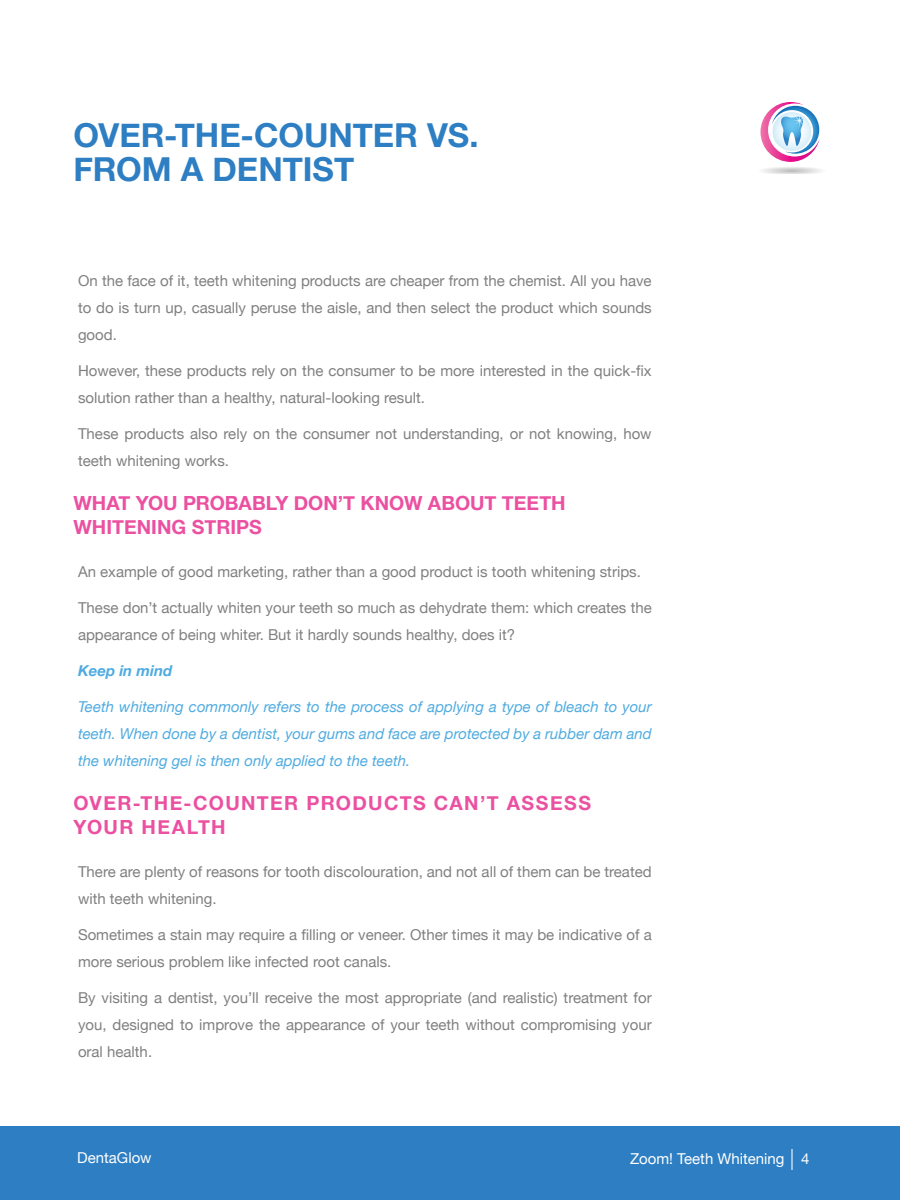
<style>
.page{position:relative;width:900px;height:1200px;background:#fff}
.page>*{position:absolute;margin:0;border:0;box-sizing:border-box;transform-origin:0 0}
.t1{font:700 33px/34.5px "Helvetica Neue";letter-spacing:-.005em;color:#2d7ec2}
.t2{font:700 19.5px/23.4px "Helvetica Neue";letter-spacing:.005em;color:#eb50a1}
.t3{font:700 19.5px/23.4px "Helvetica Neue";letter-spacing:.07em;color:#eb50a1}
.t4{font:15px/27px "Helvetica Neue";color:#808080}
.t5{font:italic 15px/27px "Helvetica Neue";color:#4fabe0;text-align:justify}
.t6{font:15px "Helvetica Neue";color:#fff}
.t7{font:italic 700 15px "Helvetica Neue";color:#4fabe0}
</style>
<div class="page">
<div style="left:0;top:1126px;width:900px;height:74px;background:#2d7ec2"></div>
<hr style="left:791px;top:1149px;width:2px;height:21px;background:#fff">
<svg style="left:760px;top:102px;width:61px;height:72px"></svg>
<h1 class="t1" style="left:74px;top:119px;width:407px">OVER-THE-COUNTER VS.<br>FROM A DENTIST</h1>
<p class="t4" style="left:78px;top:268px;width:575px;text-align:justify">On the face of it, teeth whitening products are cheaper from the chemist. All you have to do is turn up, casually peruse the aisle, and then select the product which sounds good.</p>
<p class="t4" style="left:78px;top:358px;width:575px">However, these products rely on the consumer to be more interested in the quick-fix solution rather than a healthy, natural-looking result.</p>
<p class="t4" style="left:78px;top:421px;width:575px">These products also rely on the consumer not understanding, or not knowing, how teeth whitening works.</p>
<h2 class="t2" style="left:74px;top:492px;width:494px">WHAT YOU PROBABLY DON’T KNOW ABOUT TEETH<br>WHITENING STRIPS</h2>
<p class="t4" style="left:78px;top:559px;width:564px">An example of good marketing, rather than a good product is tooth whitening strips.</p>
<p class="t4" style="left:78px;top:595px;width:575px">These don’t actually whiten your teeth so much as dehydrate them: which creates the appearance of being whiter. But it hardly sounds healthy, does it?</p>
<p class="t7" style="left:78px;top:659px;width:96px">Keep in mind</p>
<p class="t5" style="left:78px;top:694px;width:575px">Teeth whitening commonly refers to the process of applying a type of bleach to your teeth. When done by a dentist, your gums and face are protected by a rubber dam and the whitening gel is then only applied to the teeth.</p>
<h2 class="t3" style="left:74px;top:792px;width:519px">OVER-THE-COUNTER PRODUCTS CAN’T ASSESS<br>YOUR HEALTH</h2>
<p class="t4" style="left:78px;top:859px;width:575px">There are plenty of reasons for tooth discolouration, and not all of them can be treated with teeth whitening.</p>
<p class="t4" style="left:78px;top:922px;width:575px">Sometimes a stain may require a filling or veneer. Other times it may be indicative of a more serious problem like infected root canals.</p>
<p class="t4" style="left:78px;top:985px;width:575px;text-align:justify">By visiting a dentist, you’ll receive the most appropriate (and realistic) treatment for you, designed to improve the appearance of your teeth without compromising your oral health.</p>
<p class="t6" style="left:77px;top:1147px;width:76px">DentaGlow</p>
<p class="t6" style="left:630px;top:1148px;width:181px">Zoom! Teeth Whitening 4</p>
</div>
